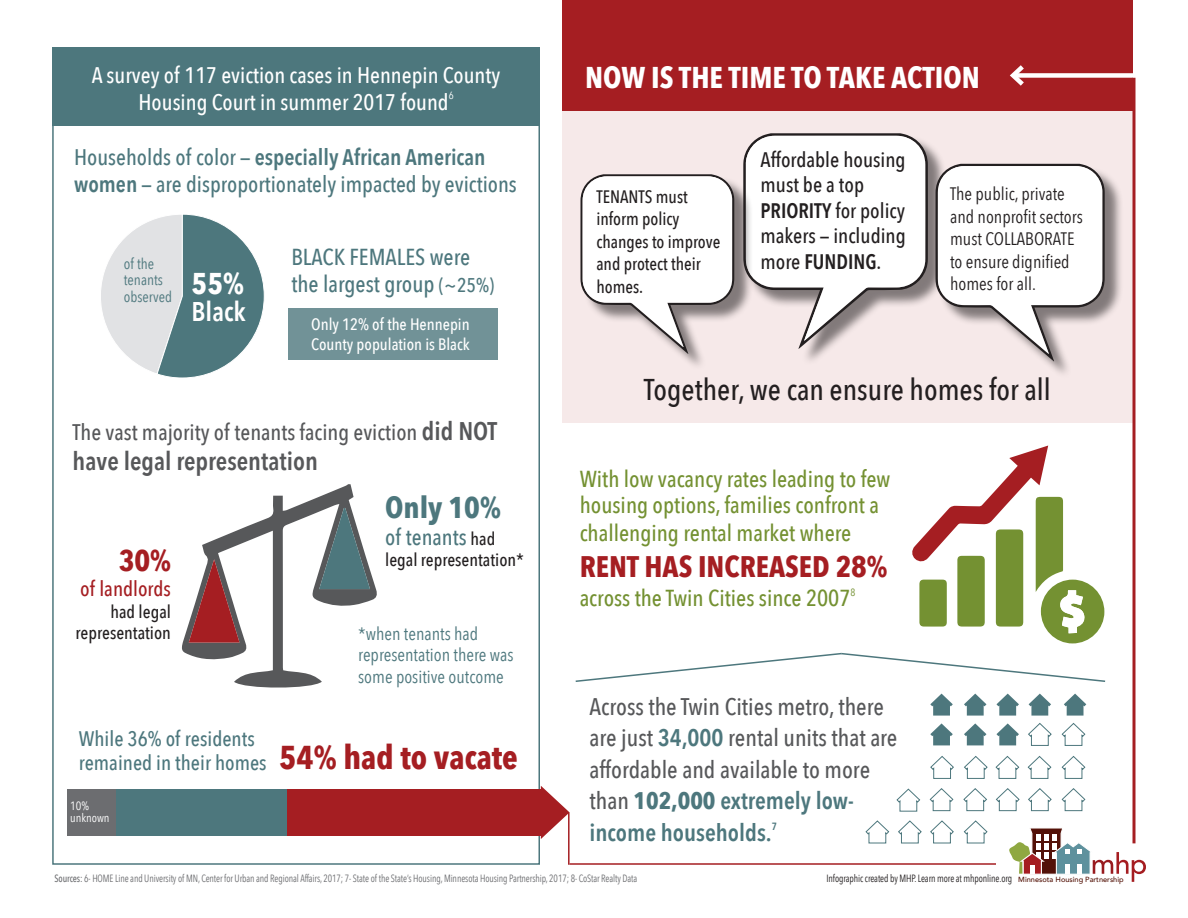
<style>
.page{position:relative;width:1188px;height:918px;background:#fff}
.page>*{position:absolute;margin:0;border:0;box-sizing:border-box;transform-origin:0 0}
.t1{font:700 33px "Avenir Next Condensed";color:#a51e22}
.t2{font:500 30px "Avenir Next Condensed";color:#231f20}
.t3{font:700 30px "Avenir Next Condensed";color:#fff}
.t4{font:700 30px "Avenir Next Condensed";color:#4d777d}
.t5{font:700 30px "Avenir Next Condensed";color:#a51e22}
.t6{font:700 29.7px "Avenir Next Condensed";color:#a51e22}
.t7{font:600 27px "Avenir Next Condensed";color:#fff}
.t8{font:600 25.5px "Avenir Next Condensed";color:#57585a}
.t9{font:500 24px/31.5px "Avenir Next Condensed";color:#57585a}
.t10{font:500 23.1px/27px "Avenir Next Condensed";color:#749132}
.t11{font:500 23.1px/26.4px "Avenir Next Condensed";color:#4d777d}
.t12{font:500 22.5px/27px "Avenir Next Condensed";color:#4d777d}
.t13{font:500 22.5px/27px "Avenir Next Condensed";color:#fff;text-align:center}
.t14{font:500 22.5px "Avenir Next Condensed";color:#57585a}
.t15{font:500 21px/25.5px "Avenir Next Condensed";color:#231f20}
.t16{font:500 21px/24px "Avenir Next Condensed";color:#4d777d}
.t17{font:500 21px "Avenir Next Condensed";color:#a51e22}
.t18{font:500 18px/22.5px "Avenir Next Condensed";color:#231f20}
.t19{font:18px/22.5px "Avenir Next Condensed";color:#231f20}
.t20{font:18px/21.6px "Avenir Next Condensed";color:#4d777d}
.t21{font:500 16.5px/19.8px "Avenir Next Condensed";color:#fff}
.t22{font:15px/16.5px "Avenir Next Condensed";color:#4d777d}
.t23{font:12px/12px "Avenir Next Condensed";color:#fff}
.t24{font:10.5px "Avenir Next Condensed";letter-spacing:-.01em;color:#6c6d70;scale:.9 1}
.t25{font:10.5px "Avenir Next Condensed";letter-spacing:-.01em;color:#231f20;scale:.9 1}
.t26{font:10.5px "Avenir Next Condensed";color:#fff}
.t27{font:600 10.5px "Avenir Next Condensed";color:#4d777d}
.t28{font:10.5px "Avenir Next Condensed";color:#749132}
.t29{font:500 7.35px "Avenir";color:#531207}
.s1{font-weight:600}
.s2{font-size:19.8px}
.s3{font-weight:600;font-size:25.5px}
.s4{font-size:18px;color:#231f20}
.s5{font-weight:600;color:#4d777d}
.s6{font-weight:700;color:#4d777d}
.s7{font-weight:500}
</style>
<div class="page">
<div style="left:52px;top:47px;width:488px;height:79px;background:#4d777d"></div>
<div style="left:562px;top:47px;width:570px;height:376px;background:#f6e9e9"></div>
<div style="left:287px;top:789px;width:256px;height:47px;background:#a51e22"></div>
<div style="left:116px;top:789px;width:170px;height:47px;background:#4d777d"></div>
<div style="left:67px;top:789px;width:48px;height:47px;background:#6c6d70"></div>
<svg style="left:541px;top:786px;width:28px;height:53px"></svg>
<svg style="left:182px;top:484px;width:195px;height:204px"></svg>
<div style="left:562px;top:0;width:570px;height:111px;background:#a51e22"></div>
<svg style="left:101px;top:214px;width:164px;height:164px"></svg>
<div style="left:288px;top:308px;width:210px;height:51px;background:#719297"></div>
<svg style="left:930px;top:694px;width:23px;height:22px"></svg>
<svg style="left:964px;top:694px;width:22px;height:22px"></svg>
<svg style="left:996px;top:694px;width:23px;height:22px"></svg>
<svg style="left:1029px;top:694px;width:22px;height:22px"></svg>
<svg style="left:1064px;top:694px;width:22px;height:22px"></svg>
<svg style="left:930px;top:723px;width:23px;height:22px"></svg>
<svg style="left:964px;top:723px;width:22px;height:22px"></svg>
<svg style="left:996px;top:723px;width:23px;height:22px"></svg>
<svg style="left:1028px;top:723px;width:24px;height:23px"></svg>
<svg style="left:1061px;top:723px;width:25px;height:23px"></svg>
<svg style="left:995px;top:755px;width:25px;height:24px"></svg>
<svg style="left:1027px;top:755px;width:25px;height:24px"></svg>
<svg style="left:930px;top:756px;width:24px;height:23px"></svg>
<svg style="left:964px;top:755px;width:24px;height:24px"></svg>
<svg style="left:929px;top:788px;width:25px;height:23px"></svg>
<svg style="left:963px;top:788px;width:24px;height:23px"></svg>
<svg style="left:996px;top:788px;width:24px;height:23px"></svg>
<svg style="left:1028px;top:788px;width:24px;height:23px"></svg>
<svg style="left:1061px;top:788px;width:25px;height:23px"></svg>
<svg style="left:896px;top:788px;width:25px;height:24px"></svg>
<svg style="left:865px;top:820px;width:25px;height:24px"></svg>
<svg style="left:898px;top:820px;width:24px;height:24px"></svg>
<svg style="left:930px;top:820px;width:24px;height:24px"></svg>
<svg style="left:963px;top:820px;width:25px;height:24px"></svg>
<svg style="left:1061px;top:755px;width:25px;height:24px"></svg>
<hr style="left:570px;top:863px;width:564px;height:2px;background:#a51e22">
<svg style="left:912px;top:446px;width:192px;height:197px"></svg>
<div style="left:1013px;top:73px;width:121px;height:5px;background:#fff"></div>
<svg style="left:1010px;top:65px;width:19px;height:21px"></svg>
<div style="left:746px;top:136px;width:200px;height:231px;background:#231f20;opacity:.55"></div>
<svg style="left:743px;top:133px;width:185px;height:216px"></svg>
<div style="left:583px;top:177px;width:170px;height:194px;background:#231f20;opacity:.55"></div>
<svg style="left:580px;top:174px;width:154px;height:180px"></svg>
<div style="left:938px;top:166px;width:186px;height:213px;background:#231f20;opacity:.55"></div>
<svg style="left:935px;top:164px;width:170px;height:197px"></svg>
<svg style="left:575px;top:652px;width:531px;height:30px"></svg>
<hr style="left:568px;top:812px;width:2px;height:53px;background:#a51e22">
<div style="left:996px;top:827px;width:150px;height:60px;background:#fff"></div>
<svg style="left:1009px;top:828px;width:137px;height:54px"></svg>
<div style="left:1030px;top:865px;width:5px;height:9px;background:#fff"></div>
<svg style="left:1132px;top:78px;width:4px;height:765px;background:#ba5356"></svg>
<p class="t13" style="left:92px;top:61px;width:410px">A survey of 117 eviction cases in Hennepin County<br>Housing Court in summer 2017 found</p>
<p class="t26" style="left:449px;top:86px;width:6px">6</p>
<p class="t12" style="left:74px;top:144px;width:444px">Households of color — <span class="s1">especially African American women</span> — are disproportionately impacted by evictions</p>
<p class="t22" style="left:124px;top:254px;width:50px">of the tenants observed</p>
<p class="t3" style="left:192px;top:265px;width:54px">55%</p>
<p class="t7" style="left:192px;top:288px;width:56px">Black</p>
<p class="t11" style="left:291px;top:244px;width:204px">BLACK FEMALES were the largest group <span class="s2">(~25%)</span></p>
<p class="t21" style="left:311px;top:314px;width:160px">Only 12% of the Hennepin<br>County population is Black</p>
<p class="t14" style="left:73px;top:418px;width:426px">The vast majority of tenants facing eviction <span class="s3">did NOT</span></p>
<p class="t8" style="left:73px;top:439px;width:247px">have legal representation</p>
<p class="t4" style="left:385px;top:489px;width:117px">Only 10%</p>
<p class="t12" style="left:385px;top:523px;width:112px">of tenants <span class="s4">had</span></p>
<p class="t5" style="left:119px;top:542px;width:54px">30%</p>
<p class="t18" style="left:385px;top:549px;width:140px">legal representation*</p>
<p class="t17" style="left:80px;top:576px;width:92px">of landlords</p>
<p class="t18" style="left:110px;top:600px;width:62px">had legal</p>
<p class="t18" style="left:76px;top:622px;width:97px">representation</p>
<p class="t20" style="left:358px;top:622px;width:157px">*when tenants had representation there was some positive outcome</p>
<p class="t16" style="left:79px;top:727px;width:189px">While 36% of residents remained in their homes</p>
<p class="t23" style="left:70px;top:800px;width:41px">10% unknown</p>
<p class="t1" style="left:279px;top:737px;width:240px">54% had to vacate</p>
<p class="t3" style="left:585px;top:59px;width:396px">NOW IS THE TIME TO TAKE ACTION</p>
<p class="t15" style="left:761px;top:147px;width:147px">Affordable housing must be a top<br><span class="s1">PRIORITY</span> for policy makers — including more <span class="s1">FUNDING</span>.</p>
<p class="t18" style="left:596px;top:185px;width:126px">TENANTS must inform policy changes to improve and protect their homes.</p>
<p class="t19" style="left:950px;top:182px;width:134px">The public, private and nonprofit sectors must COLLABORATE to ensure dignified homes for all.</p>
<p class="t2" style="left:644px;top:371px;width:408px">Together, we can ensure homes for all</p>
<p class="t10" style="left:580px;top:465px;width:312px">With low vacancy rates leading to few housing options, families confront a challenging rental market where</p>
<p class="t6" style="left:580px;top:548px;width:309px">RENT HAS INCREASED 28%</p>
<p class="t10" style="left:580px;top:585px;width:272px">across the Twin Cities since 2007</p>
<p class="t28" style="left:851px;top:583px;width:6px">8</p>
<p class="t9" style="left:589px;top:690px;width:310px">Across the Twin Cities metro, there are just <span class="s5">34,000</span> rental units that are affordable and available to more than <span class="s6">102,000</span> <span class="s5">extremely low&shy;income households.</span></p>
<p class="t27" style="left:772px;top:817px;width:7px">7</p>
<p class="t24" style="left:54px;top:869px;width:649px"><span class="s7">Sources:</span> 6- HOME Line and University of MN, Center for Urban and Regional Affairs, 2017; 7- State of the State’s Housing, Minnesota Housing Partnership, 2017; 8- CoStar Realty Data</p>
<p class="t25" style="left:826px;top:869px;width:208px">Infographic created by MHP. Learn more at mhponline.org</p>
<p class="t29" style="left:1018px;top:873px;width:107px">Minnesota Housing Partnership</p>
</div>
